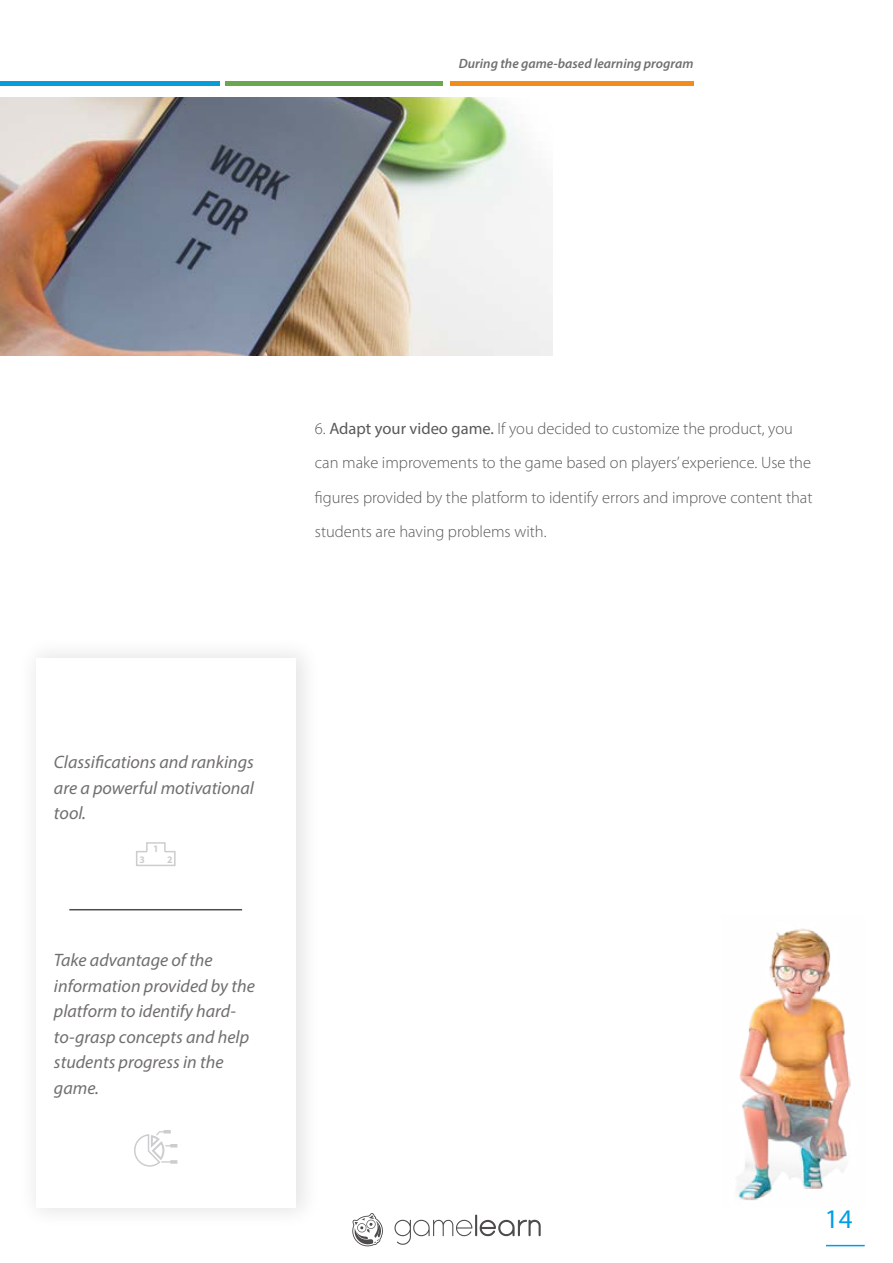
<style>
.page{position:relative;width:893px;height:1263px;background:#fff}
.page>*{position:absolute;margin:0;border:0;box-sizing:border-box;transform-origin:0 0}
.t1{font:27px "Myriad Pro";color:#009fe3}
.t2{font:italic 18px/25.5px "Myriad Pro";color:#716e6e;text-align:justify}
.t3{font:300 16.5px/34.5px "Myriad Pro";color:#5b5858}
.t4{font:italic 600 13.5px "Myriad Pro";color:#716e6e}
.t5{font:700 10.05px "Myriad Pro";color:#cdcccf}
.s1{font-weight:400}
</style>
<div class="page">
<svg style="left:394px;top:1214px;width:147px;height:31px"></svg>
<svg style="left:352px;top:1213px;width:31px;height:33px"></svg>
<hr style="left:826px;top:1245px;width:39px;height:1px;background:#009fe3">
<hr style="left:225px;top:82px;width:218px;height:4px;background:#6aa84f">
<hr style="left:450px;top:82px;width:243px;height:4px;background:#f28d1c">
<hr style="left:0;top:82px;width:220px;height:4px;background:#089dd9">
<div style="left:16px;top:635px;width:307px;height:596px;background:#fbfbfb"></div>
<div style="left:36px;top:658px;width:259px;height:550px;background:#fff"></div>
<img style="left:0;top:98px;width:552px;height:258px">
<svg style="left:134px;top:1130px;width:43px;height:37px"></svg>
<svg style="left:136px;top:842px;width:40px;height:24px"></svg>
<hr style="left:69px;top:909px;width:173px;height:1px;background:#4d4b4b">
<img style="left:737px;top:928px;width:114px;height:273px">
<p class="t4" style="left:459px;top:55px;width:236px">During the game-based learning program</p>
<p class="t3" style="left:315px;top:411px;width:499px">6. <span class="s1">Adapt your video game.</span> If you decided to customize the product, you can make improvements to the game based on players’ experience. Use the figures provided by the platform to identify errors and improve content that students are having problems with.</p>
<p class="t2" style="left:54px;top:749px;width:201px">Classifications and rankings are a powerful motivational tool.</p>
<p class="t5" style="left:153px;top:842px;width:7px">1</p>
<p class="t5" style="left:139px;top:853px;width:7px">3</p>
<p class="t5" style="left:167px;top:853px;width:7px">2</p>
<p class="t2" style="left:54px;top:947px;width:202px;text-align:left">Take advantage of the information provided by the platform to identify hard&shy;to-grasp concepts and help students progress in the game.</p>
<h1 class="t1" style="left:825px;top:1202px;width:29px">14</h1>
</div>
